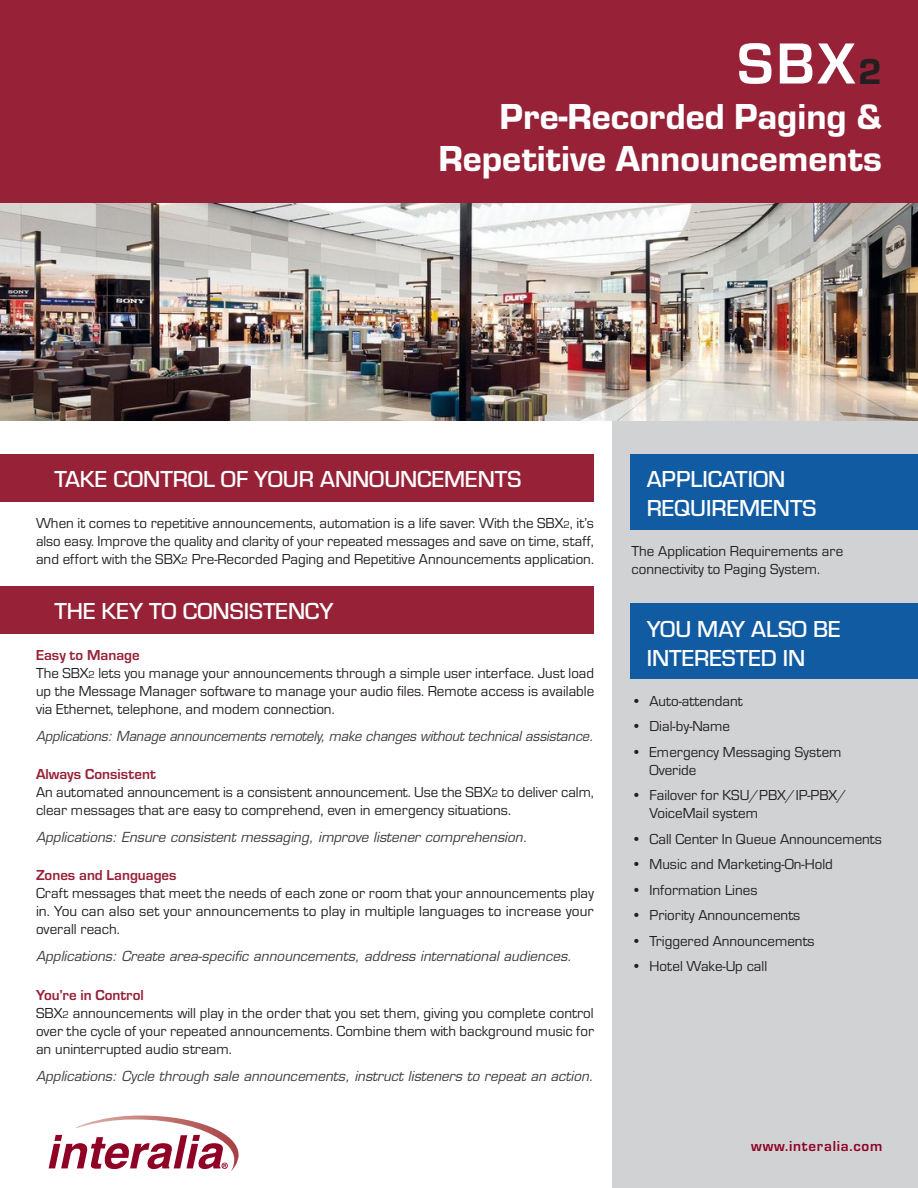
<style>
.page{position:relative;width:918px;height:1188px;background:#fff}
.page>*{position:absolute;margin:0;border:0;box-sizing:border-box;transform-origin:0 0}
.t1{font:700 60px "Eurostile T";color:#fff}
.t2{font:37.5px "Eurostile T Heav";color:#fff}
.t3{font:500 24px/28.8px "Eurostile T";color:#fff}
.body{font:15px/18px "Eurostile T";color:#231f20;text-align:justify}
.list{font:15px/18px "Eurostile T";color:#231f20}
.subheaders{font:700 15px "Eurostile T";color:#972238}
.list-2{font:700 15px "Eurostile T";letter-spacing:.05em;color:#900126}
.applications{font:italic 13.5px "Eurostile";color:#3e3e3f}
.s1{font-family:"Eurostile T Heav";font-weight:400;font-size:37.5px;color:#231f20}
.s2{font-size:10.5px}
</style>
<div class="page">
<div style="left:612px;top:412px;width:306px;height:776px;background:#d1d2d4"></div>
<img style="left:0;top:202px;width:918px;height:218px">
<div style="left:631px;top:454px;width:287px;height:75px;background:#115ba3"></div>
<div style="left:631px;top:604px;width:287px;height:75px;background:#115ba3"></div>
<div style="left:0;top:0;width:918px;height:202px;background:#972238"></div>
<div style="left:0;top:454px;width:593px;height:48px;background:#972238"></div>
<div style="left:0;top:586px;width:593px;height:48px;background:#972238"></div>
<svg style="left:49px;top:1116px;width:190px;height:55px"></svg>
<p class="t1" style="left:737px;top:31px;width:146px">SBX<span class="s1">2</span></p>
<p class="t2" style="left:500px;top:96px;width:384px">Pre-Recorded Paging &amp;</p>
<p class="t2" style="left:439px;top:138px;width:445px">Repetitive Announcements</p>
<p class="t3" style="left:54px;top:465px;width:469px">TAKE CONTROL OF YOUR ANNOUNCEMENTS</p>
<p class="body" style="left:36px;top:514px;width:560px">When it comes to repetitive announcements, automation is a life saver. With the SBX<span class="s2">2</span>, it’s also easy. Improve the quality and clarity of your repeated messages and save on time, staff, and effort with the SBX<span class="s2">2</span> Pre-Recorded Paging and Repetitive Announcements application.</p>
<p class="t3" style="left:54px;top:597px;width:281px">THE KEY TO CONSISTENCY</p>
<p class="subheaders" style="left:36px;top:647px;width:105px">Easy to Manage</p>
<p class="body" style="left:36px;top:664px;width:560px">The SBX<span class="s2">2</span> lets you manage your announcements through a simple user interface. Just load up the Message Manager software to manage your audio files. Remote access is available via Ethernet, telephone, and modem connection.</p>
<p class="applications" style="left:36px;top:728px;width:559px">Applications: Manage announcements remotely, make changes without technical assistance.</p>
<p class="subheaders" style="left:36px;top:766px;width:121px">Always Consistent</p>
<p class="body" style="left:36px;top:783px;width:559px">An automated announcement is a consistent announcement. Use the SBX<span class="s2">2</span> to deliver calm, clear messages that are easy to comprehend, even in emergency situations.</p>
<p class="applications" style="left:36px;top:829px;width:493px">Applications: Ensure consistent messaging, improve listener comprehension.</p>
<p class="subheaders" style="left:36px;top:867px;width:142px">Zones and Languages</p>
<p class="body" style="left:36px;top:884px;width:559px">Craft messages that meet the needs of each zone or room that your announcements play in. You can also set your announcements to play in multiple languages to increase your overall reach.</p>
<p class="applications" style="left:36px;top:948px;width:537px">Applications: Create area-specific announcements, address international audiences.</p>
<p class="subheaders" style="left:36px;top:986px;width:109px">You’re in Control</p>
<p class="body" style="left:36px;top:1004px;width:560px">SBX<span class="s2">2</span> announcements will play in the order that you set them, giving you complete control over the cycle of your repeated announcements. Combine them with background music for an uninterrupted audio stream.</p>
<p class="applications" style="left:36px;top:1067px;width:559px">Applications: Cycle through sale announcements, instruct listeners to repeat an action.</p>
<p class="t3" style="left:647px;top:465px;width:171px">APPLICATION<br>REQUIREMENTS</p>
<p class="list" style="left:632px;top:542px;width:213px">The Application Requirements are connectivity to Paging System.</p>
<p class="t3" style="left:647px;top:614px;width:196px">YOU MAY ALSO BE<br>INTERESTED IN</p>
<p class="list" style="left:632px;top:692px;width:113px">• Auto-attendant</p>
<p class="list" style="left:632px;top:717px;width:100px">• Dial-by-Name</p>
<p class="list" style="left:650px;top:743px;width:194px;text-indent:-18px">• Emergency Messaging System<br>Overide</p>
<p class="list" style="left:650px;top:786px;width:199px;text-indent:-18px">• Failover for KSU/PBX/IP-PBX/<br>VoiceMail system</p>
<p class="list" style="left:632px;top:830px;width:252px">• Call Center In Queue Announcements</p>
<p class="list" style="left:632px;top:855px;width:203px">• Music and Marketing-On-Hold</p>
<p class="list" style="left:632px;top:881px;width:127px">• Information Lines</p>
<p class="list" style="left:632px;top:906px;width:170px">• Priority Announcements</p>
<p class="list" style="left:632px;top:932px;width:185px">• Triggered Announcements</p>
<p class="list" style="left:632px;top:957px;width:137px">• Hotel Wake-Up call</p>
<p class="list-2" style="left:751px;top:1138px;width:133px">www.interalia.com</p>
</div>
